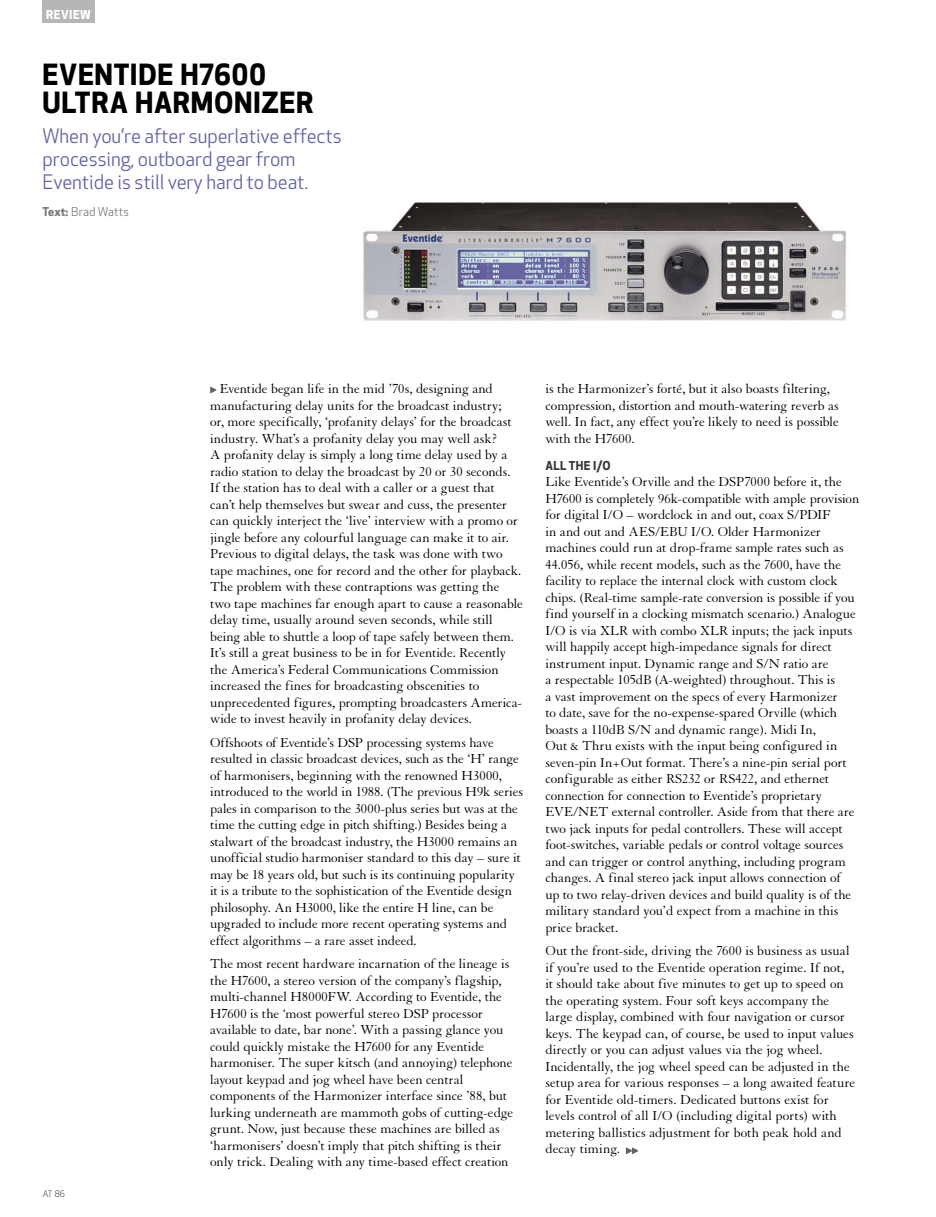
<style>
.page{position:relative;width:936px;height:1217px;background:#fff}
.page>*{position:absolute;margin:0;border:0;box-sizing:border-box;transform-origin:0 0}
.page_heading1{font:700 28.5px/28.5px "Apex New";letter-spacing:.02em;color:#000}
.intro_para{font:19.5px/23.2px "Apex New";letter-spacing:-.005em;color:#6364a5}
.body_copy{font:14.1px/16.5px "Granjon";letter-spacing:-.005em;color:#000}
.story_credit{font:12px "Apex New";letter-spacing:.015em;color:#7c7c7c}
.para_sub_head{font:700 12px "Apex New";letter-spacing:.03em;color:#393939}
.t1{font:700 12px "Apex New";letter-spacing:.04em;color:#fff}
.t2{font:9px "Apex New";color:#636363}
.s1{font-weight:700}
</style>
<div class="page">
<div style="left:43px;top:0;width:52px;height:23px;background:#b6b6b6"></div>
<svg style="left:210px;top:386px;width:6px;height:7px"></svg>
<img style="left:363px;top:202px;width:483px;height:119px">
<svg style="left:626px;top:1147px;width:12px;height:6px"></svg>
<p class="t1" style="left:46px;top:6px;width:46px">REVIEW</p>
<p class="page_heading1" style="left:43px;top:59px;width:272px">EVENTIDE H7600<br>ULTRA HARMONIZER</p>
<p class="intro_para" style="left:43px;top:124px;width:300px">When you’re after superlative effects processing, outboard gear from<br>Eventide is still very hard to beat.</p>
<p class="story_credit" style="left:43px;top:204px;width:88px"><span class="s1">Text:</span> Brad Watts</p>
<p class="t2" style="left:43px;top:1188px;width:24px">AT 86</p>
<p class="body_copy" style="left:210px;top:381px;width:314px;text-indent:10px">Eventide began life in the mid ’70s, designing and manufacturing delay units for the broadcast industry;<br>or, more specifically, ‘profanity delays’ for the broadcast industry. What’s a profanity delay you may well ask?<br>A profanity delay is simply a long time delay used by a radio station to delay the broadcast by 20 or 30 seconds.<br>If the station has to deal with a caller or a guest that can’t help themselves but swear and cuss, the presenter can quickly interject the ‘live’ interview with a promo or jingle before any colourful language can make it to air.<br>Previous to digital delays, the task was done with two tape machines, one for record and the other for playback.<br>The problem with these contraptions was getting the two tape machines far enough apart to cause a reasonable delay time, usually around seven seconds, while still being able to shuttle a loop of tape safely between them.<br>It’s still a great business to be in for Eventide. Recently the America’s Federal Communications Commission increased the fines for broadcasting obscenities to unprecedented figures, prompting broadcasters America&shy;wide to invest heavily in profanity delay devices.</p>
<p class="body_copy" style="left:210px;top:734px;width:314px">Offshoots of Eventide’s DSP processing systems have resulted in classic broadcast devices, such as the ‘H’ range of harmonisers, beginning with the renowned H3000, introduced to the world in 1988. (The previous H9k series pales in comparison to the 3000-plus series but was at the time the cutting edge in pitch shifting.) Besides being a stalwart of the broadcast industry, the H3000 remains an unofficial studio harmoniser standard to this day – sure it may be 18 years old, but such is its continuing popularity it is a tribute to the sophistication of the Eventide design philosophy. An H3000, like the entire H line, can be upgraded to include more recent operating systems and effect algorithms – a rare asset indeed.</p>
<p class="body_copy" style="left:210px;top:955px;width:304px">The most recent hardware incarnation of the lineage is the H7600, a stereo version of the company’s flagship, multi-channel H8000FW. According to Eventide, the H7600 is the ‘most powerful stereo DSP processor available to date, bar none’. With a passing glance you could quickly mistake the H7600 for any Eventide harmoniser. The super kitsch (and annoying) telephone layout keypad and jog wheel have been central components of the Harmonizer interface since ’88, but lurking underneath are mammoth gobs of cutting-edge grunt. Now, just because these machines are billed as ‘harmonisers’ doesn’t imply that pitch shifting is their only trick. Dealing with any time-based effect creation</p>
<p class="body_copy" style="left:545px;top:381px;width:295px">is the Harmonizer’s forté, but it also boasts filtering, compression, distortion and mouth-watering reverb as well. In fact, any effect you’re likely to need is possible with the H7600.</p>
<p class="para_sub_head" style="left:545px;top:456px;width:67px">ALL THE I/O</p>
<p class="body_copy" style="left:545px;top:473px;width:315px">Like Eventide’s Orville and the DSP7000 before it, the H7600 is completely 96k-compatible with ample provision for digital I/O – wordclock in and out, coax S/PDIF<br>in and out and AES/EBU I/O. Older Harmonizer machines could run at drop-frame sample rates such as 44.056, while recent models, such as the 7600, have the facility to replace the internal clock with custom clock chips. (Real-time sample-rate conversion is possible if you find yourself in a clocking mismatch scenario.) Analogue I/O is via XLR with combo XLR inputs; the jack inputs will happily accept high-impedance signals for direct instrument input. Dynamic range and S/N ratio are<br>a respectable 105dB (A-weighted) throughout. This is<br>a vast improvement on the specs of every Harmonizer<br>to date, save for the no-expense-spared Orville (which boasts a 110dB S/N and dynamic range). Midi In,<br>Out &amp; Thru exists with the input being configured in seven-pin In+Out format. There’s a nine-pin serial port configurable as either RS232 or RS422, and ethernet connection for connection to Eventide’s proprietary EVE/NET external controller. Aside from that there are two jack inputs for pedal controllers. These will accept foot-switches, variable pedals or control voltage sources and can trigger or control anything, including program changes. A final stereo jack input allows connection of<br>up to two relay-driven devices and build quality is of the military standard you’d expect from a machine in this price bracket.</p>
<p class="body_copy" style="left:545px;top:942px;width:311px">Out the front-side, driving the 7600 is business as usual if you’re used to the Eventide operation regime. If not, it should take about five minutes to get up to speed on the operating system. Four soft keys accompany the large display, combined with four navigation or cursor keys. The keypad can, of course, be used to input values directly or you can adjust values via the jog wheel.<br>Incidentally, the jog wheel speed can be adjusted in the setup area for various responses – a long awaited feature for Eventide old-timers. Dedicated buttons exist for levels control of all I/O (including digital ports) with metering ballistics adjustment for both peak hold and decay timing.</p>
</div>
